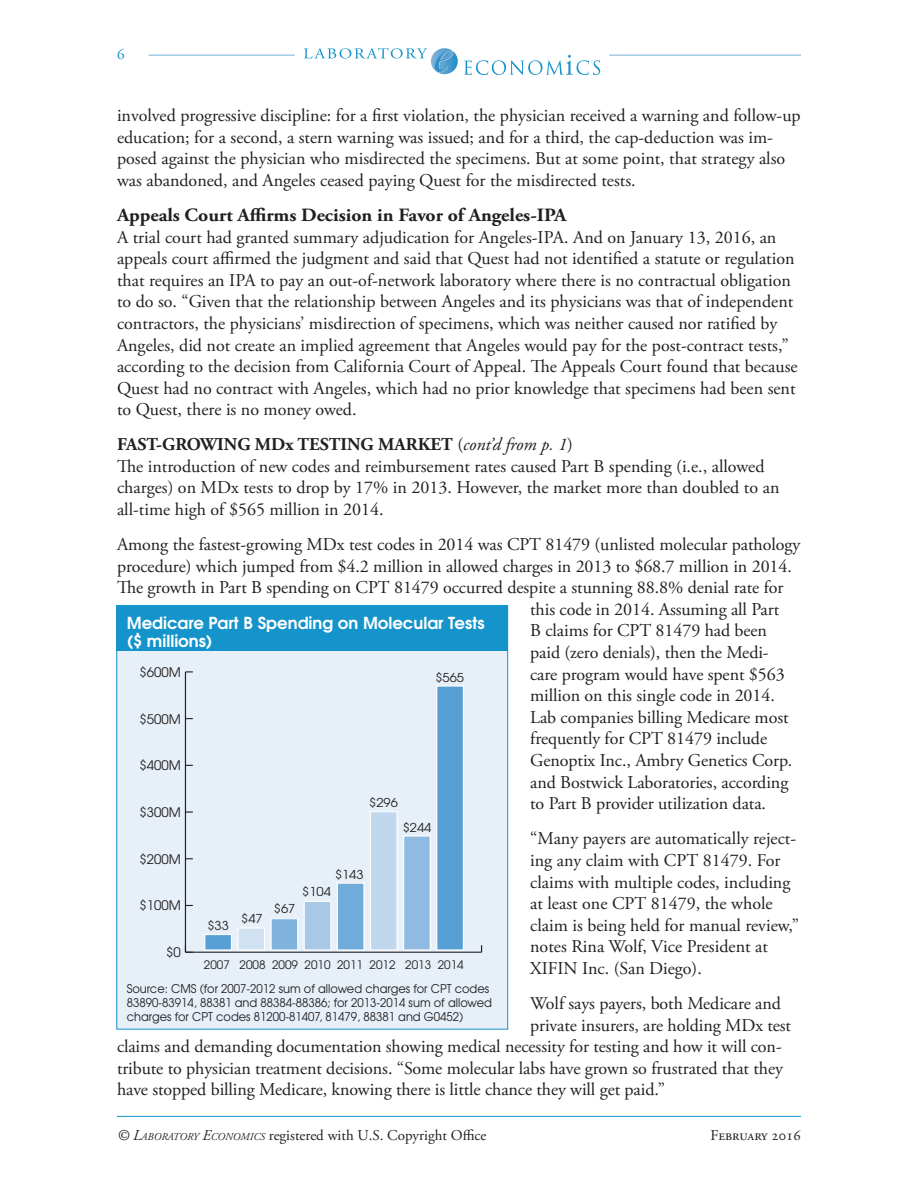
<style>
.page{position:relative;width:918px;height:1188px;background:#fff}
.page>*{position:absolute;margin:0;border:0;box-sizing:border-box;transform-origin:0 0}
.articletext{font:700 18.75px "Adobe Garamond Pro";color:#231f20;scale:1.05 1}
.articletext-2{font:18px/21.6px "Adobe Garamond Pro";color:#231f20}
.articletext-3{font:700 18px "Adobe Garamond Pro";color:#231f20}
.articletext-4{font:700 16.5px/18px "Te X Gyre Adventor";color:#fff}
.t1{font:15px "Adobe Garamond Pro";color:#231f20}
.t2{font:15px "Adobe Garamond Pro";color:#1593cb}
.t3{font:13.2px "Te X Gyre Adventor";color:#231f20}
.t4{font:12.3px "Te X Gyre Adventor";color:#231f20;scale:1.06 1}
.articletext-5{font:12px/14.2px "Te X Gyre Adventor";color:#231f20;scale:.95 1}
.t5{font:11.7px "Te X Gyre Adventor";color:#231f20}
.s1{font-weight:400}
.s2{font-weight:400;font-style:italic}
.s3{font-style:italic}
.s4{font-style:italic;font-size:10.5px}
</style>
<div class="page">
<svg style="left:304px;top:48px;width:154px;height:26px"></svg>
<svg style="left:464px;top:55px;width:136px;height:20px"></svg>
<hr style="left:148px;top:55px;width:147px;height:1px;background:#76b1db">
<hr style="left:609px;top:55px;width:192px;height:1px;background:#76b1db">
<hr style="left:117px;top:1116px;width:684px;height:1px;background:#1593cb">
<div style="left:116px;top:605px;width:392px;height:425px;background:#e7f0f8;border:1px solid #1593cb"></div>
<hr style="left:185px;top:952px;width:297px;height:1px;background:#231f20">
<hr style="left:185px;top:672px;width:1px;height:280px;background:#231f20">
<svg style="left:185px;top:945px;width:8px;height:8px"></svg>
<svg style="left:186px;top:811px;width:7px;height:2px"></svg>
<div style="left:437px;top:686px;width:26px;height:264px;background:#56a0d5"></div>
<div style="left:436px;top:685px;width:28px;height:266px;border:1px solid #fff"></div>
<div style="left:404px;top:836px;width:26px;height:114px;background:#8fbbe2"></div>
<div style="left:403px;top:835px;width:28px;height:116px;border:1px solid #fff"></div>
<div style="left:370px;top:812px;width:27px;height:138px;background:#c0d7ed"></div>
<div style="left:370px;top:811px;width:28px;height:140px;border:1px solid #fff"></div>
<div style="left:337px;top:883px;width:27px;height:67px;background:#70abda"></div>
<div style="left:337px;top:883px;width:28px;height:68px;border:1px solid #fff"></div>
<div style="left:304px;top:901px;width:27px;height:49px;background:#a8c8e7"></div>
<div style="left:304px;top:901px;width:27px;height:50px;border:1px solid #fff"></div>
<div style="left:271px;top:919px;width:27px;height:31px;background:#7fb3dd"></div>
<div style="left:271px;top:918px;width:27px;height:33px;border:1px solid #fff"></div>
<div style="left:238px;top:928px;width:27px;height:22px;background:#d0e1f2"></div>
<div style="left:237px;top:927px;width:28px;height:24px;border:1px solid #fff"></div>
<div style="left:205px;top:935px;width:26px;height:15px;background:#56a0d5"></div>
<div style="left:204px;top:934px;width:28px;height:17px;border:1px solid #fff"></div>
<div style="left:117px;top:605px;width:391px;height:46px;background:#1593cb"></div>
<p class="t2" style="left:117px;top:45px;width:9px">6</p>
<p class="articletext-2" style="left:117px;top:105px;width:685px">involved progressive discipline: for a first violation, the physician received a warning and follow-up education; for a second, a stern warning was issued; and for a third, the cap-deduction was im&shy;posed against the physician who misdirected the specimens. But at some point, that strategy also was abandoned, and Angeles ceased paying Quest for the misdirected tests.</p>
<p class="articletext" style="left:117px;top:204px;width:429px">Appeals Court Affirms Decision in Favor of Angeles-IPA</p>
<p class="articletext-2" style="left:117px;top:227px;width:682px">A trial court had granted summary adjudication for Angeles-IPA. And on January 13, 2016, an appeals court affirmed the judgment and said that Quest had not identified a statute or regulation that requires an IPA to pay an out-of-network laboratory where there is no contractual obligation to do so. “Given that the relationship between Angeles and its physicians was that of independent contractors, the physicians’ misdirection of specimens, which was neither caused nor ratified by Angeles, did not create an implied agreement that Angeles would pay for the post-contract tests,” according to the decision from California Court of Appeal. The Appeals Court found that because Quest had no contract with Angeles, which had no prior knowledge that specimens had been sent to Quest, there is no money owed.</p>
<p class="articletext-3" style="left:117px;top:434px;width:458px">FAST-GROWING MDx TESTING MARKET <span class="s1">(</span><span class="s2">cont’d from p. 1</span><span class="s1">)</span></p>
<p class="articletext-2" style="left:117px;top:456px;width:664px">The introduction of new codes and reimbursement rates caused Part B spending (i.e., allowed charges) on MDx tests to drop by 17% in 2013. However, the market more than doubled to an all-time high of $565 million in 2014.</p>
<p class="articletext-2" style="left:117px;top:534px;width:685px">Among the fastest-growing MDx test codes in 2014 was CPT 81479 (unlisted molecular pathology</p>
<p class="articletext-2" style="left:117px;top:556px;width:676px">procedure) which jumped from $4.2 million in allowed charges in 2013 to $68.7 million in 2014.</p>
<p class="articletext-2" style="left:117px;top:577px;width:668px">The growth in Part B spending on CPT 81479 occurred despite a stunning 88.8% denial rate for</p>
<p class="articletext-2" style="left:530px;top:599px;width:251px">this code in 2014. Assuming all Part</p>
<p class="articletext-2" style="left:530px;top:621px;width:238px">B claims for CPT 81479 had been</p>
<p class="articletext-2" style="left:530px;top:642px;width:240px">paid (zero denials), then the Medi-</p>
<p class="articletext-2" style="left:530px;top:664px;width:256px">care program would have spent $563</p>
<p class="articletext-2" style="left:530px;top:685px;width:246px">million on this single code in 2014.</p>
<p class="articletext-2" style="left:530px;top:707px;width:260px">Lab companies billing Medicare most</p>
<p class="articletext-2" style="left:530px;top:729px;width:238px">frequently for CPT 81479 include</p>
<p class="articletext-2" style="left:530px;top:750px;width:264px">Genoptix Inc., Ambry Genetics Corp.</p>
<p class="articletext-2" style="left:530px;top:772px;width:260px">and Bostwick Laboratories, according</p>
<p class="articletext-2" style="left:530px;top:793px;width:237px">to Part B provider utilization data.</p>
<p class="articletext-2" style="left:530px;top:828px;width:270px">“Many payers are automatically reject&shy;ing any claim with CPT 81479. For claims with multiple codes, including at least one CPT 81479, the whole claim is being held for manual review,” notes Rina Wolf, Vice President at XIFIN Inc. (San Diego).</p>
<p class="articletext-2" style="left:530px;top:993px;width:252px">Wolf says payers, both Medicare and</p>
<p class="articletext-2" style="left:530px;top:1015px;width:262px">private insurers, are holding MDx test</p>
<p class="articletext-2" style="left:117px;top:1036px;width:666px">claims and demanding documentation showing medical necessity for testing and how it will con-</p>
<p class="articletext-2" style="left:117px;top:1058px;width:668px">tribute to physician treatment decisions. “Some molecular labs have grown so frustrated that they</p>
<p class="articletext-2" style="left:117px;top:1080px;width:550px">have stopped billing Medicare, knowing there is little chance they will get paid.”</p>
<p class="articletext-4" style="left:127px;top:612px;width:359px">Medicare Part B Spending on Molecular Tests ($ millions)</p>
<p class="t3" style="left:140px;top:662px;width:43px">$600M</p>
<p class="t4" style="left:435px;top:668px;width:29px">$565</p>
<p class="t3" style="left:140px;top:708px;width:43px">$500M</p>
<p class="t3" style="left:140px;top:755px;width:43px">$400M</p>
<p class="t4" style="left:369px;top:792px;width:29px">$296</p>
<p class="t3" style="left:140px;top:802px;width:43px">$300M</p>
<p class="t4" style="left:403px;top:817px;width:29px">$244</p>
<p class="t3" style="left:140px;top:848px;width:43px">$200M</p>
<p class="t4" style="left:335px;top:865px;width:29px">$143</p>
<p class="t4" style="left:302px;top:882px;width:29px">$104</p>
<p class="t3" style="left:140px;top:895px;width:43px">$100M</p>
<p class="t4" style="left:274px;top:899px;width:22px">$67</p>
<p class="t4" style="left:241px;top:909px;width:22px">$47</p>
<p class="t4" style="left:207px;top:916px;width:22px">$33</p>
<p class="t3" style="left:166px;top:942px;width:16px">$0</p>
<p class="t5" style="left:204px;top:955px;width:261px">2007 2008 2009 2010 2011 2012 2013 2014</p>
<p class="articletext-5" style="left:127px;top:980px;width:386px">Source: CMS (for 2007-2012 sum of allowed charges for CPT codes<br>83890-83914, 88381 and 88384-88386; for 2013-2014 sum of allowed charges for CPT codes 81200-81407, 81479, 88381 and G0452)</p>
<p class="t1" style="left:117px;top:1127px;width:371px"><span class="s3">© L</span><span class="s4">ABORATORY</span> <span class="s3">E</span><span class="s4">CONOMICS</span> registered with U.S. Copyright Office</p>
<p class="t1" style="left:711px;top:1127px;width:92px">February 2016</p>
</div>
